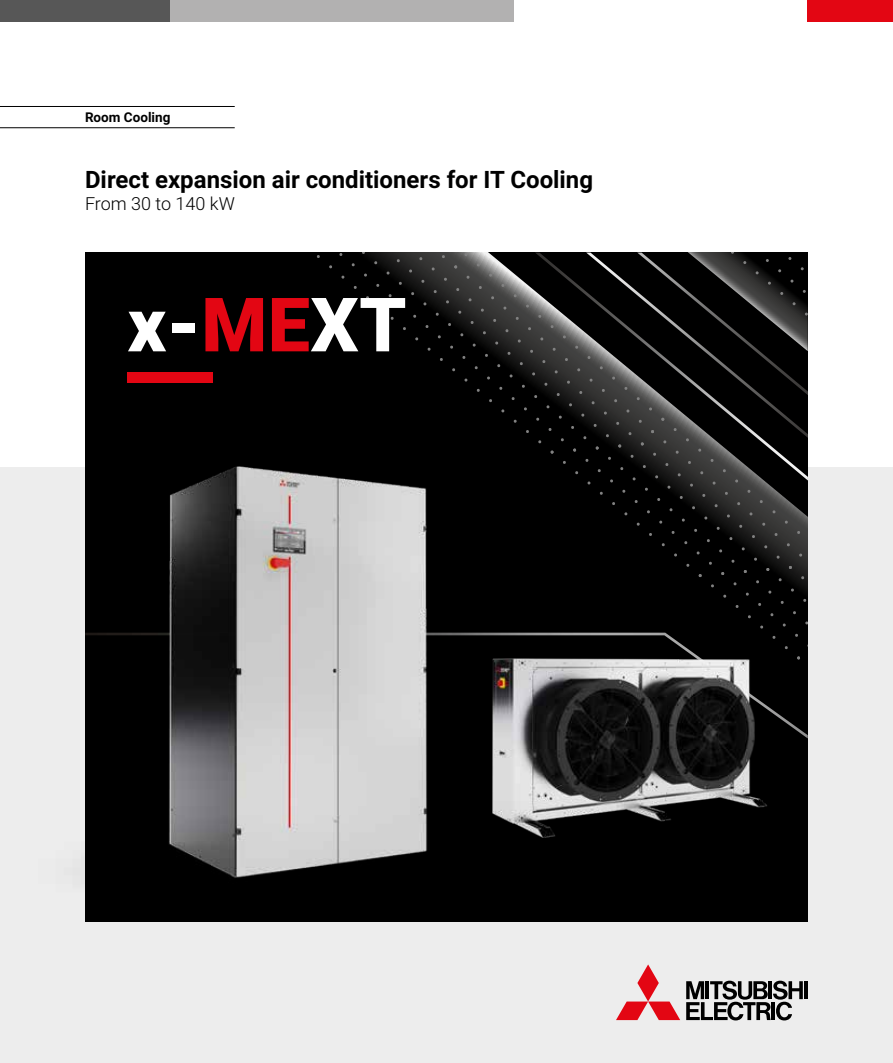
<style>
.page{position:relative;width:893px;height:1063px;background:#fff}
.page>*{position:absolute;margin:0;border:0;box-sizing:border-box;transform-origin:0 0}
.t1{font:900 75px "Roboto";color:#fff}
.t2{font:700 24px "Roboto";color:#000}
.t3{font:300 18px "Roboto";color:#000}
.t4{font:700 13.5px "Roboto";color:#000}
.s1{color:#e30613}
</style>
<div class="page">
<div style="left:0;top:468px;width:893px;height:595px;background:#ededed"></div>
<svg style="left:85px;top:253px;width:723px;height:315px;background:#131313"></svg>
<div style="left:128px;top:373px;width:85px;height:10px;background:#e30613"></div>
<div style="left:0;top:0;width:170px;height:21px;background:#575757"></div>
<div style="left:170px;top:0;width:344px;height:21px;background:#b2b1b1"></div>
<div style="left:808px;top:0;width:85px;height:21px;background:#e30613"></div>
<hr style="left:0;top:127px;width:235px;height:1px;background:#000">
<hr style="left:0;top:106px;width:235px;height:1px;background:#000">
<svg style="left:616px;top:964px;width:64px;height:56px"></svg>
<hr style="left:804px;top:981px;width:4px;height:18px;background:#000">
<svg style="left:792px;top:981px;width:11px;height:18px"></svg>
<svg style="left:686px;top:981px;width:106px;height:39px"></svg>
<img style="left:4px;top:401px;width:613px;height:613px">
<img style="left:425px;top:568px;width:383px;height:386px">
<p class="t4" style="left:85px;top:108px;width:87px">Room Cooling</p>
<p class="t2" style="left:85px;top:163px;width:510px">Direct expansion air conditioners for IT Cooling</p>
<p class="t3" style="left:85px;top:191px;width:151px">From 30 to 140 kW</p>
<h1 class="t1" style="left:128px;top:272px;width:280px">x-<span class="s1">ME</span>XT</h1>
</div>
